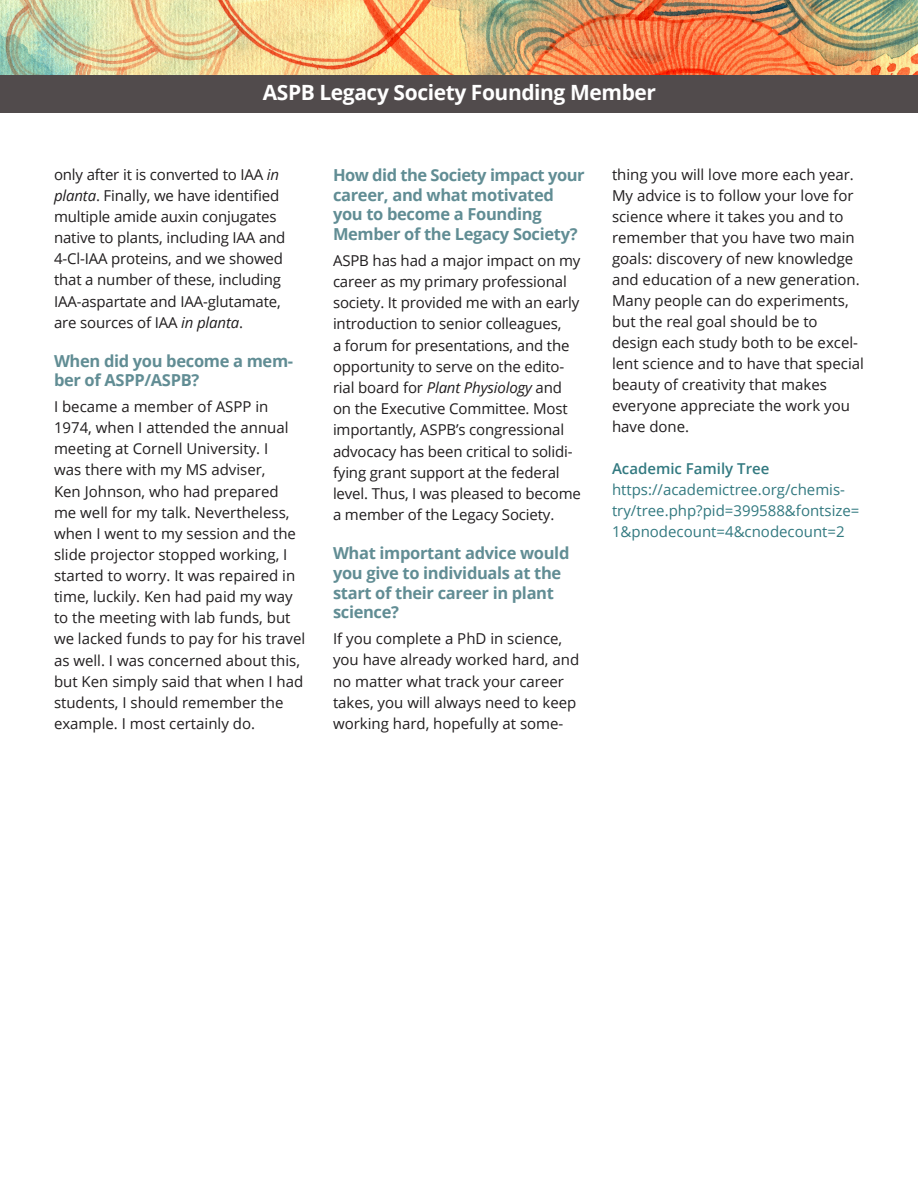
<style>
.page{position:relative;width:918px;height:1188px;background:#fff}
.page>*{position:absolute;margin:0;border:0;box-sizing:border-box;transform-origin:0 0}
.t1{font:700 21px "Open Sans";letter-spacing:-.02em;color:#fff}
.LEGACY_Body_Text_Sub{font:700 16.5px/19.6px "Open Sans";letter-spacing:-.02em;color:#618d94}
.LEGACY_Body_Text_Ind{font:15px/21.1px "Open Sans";color:#201d1e}
.LEGACY_Body_Text_Ind-2{font:15px/21px "Open Sans";color:#327980}
.LEGACY_Body_Text_Ind-3{font:600 15px "Open Sans";color:#327980}
.s1{font-style:italic}
</style>
<div class="page">
<div style="left:0;top:75px;width:918px;height:37px;background:#514b4c"></div>
<img style="left:0;top:0;width:918px;height:75px">
<h1 class="t1" style="left:263px;top:77px;width:395px">ASPB Legacy Society Founding Member</h1>
<p class="LEGACY_Body_Text_Ind" style="left:54px;top:163px;width:233px">only after it is converted to IAA <span class="s1">in planta</span>. Finally, we have identified multiple amide auxin conjugates native to plants, including IAA and 4-Cl-IAA proteins, and we showed that a number of these, including IAA-aspartate and IAA-glutamate, are sources of IAA <span class="s1">in planta</span>.</p>
<p class="LEGACY_Body_Text_Sub" style="left:54px;top:351px;width:241px">When did you become a mem&shy;ber of ASPP/ASPB?</p>
<p class="LEGACY_Body_Text_Ind" style="left:54px;top:396px;width:253px">I became a member of ASPP in<br>1974, when I attended the annual meeting at Cornell University. I<br>was there with my MS adviser,<br>Ken Johnson, who had prepared<br>me well for my talk. Nevertheless, when I went to my session and the slide projector stopped working, I started to worry. It was repaired in time, luckily. Ken had paid my way to the meeting with lab funds, but we lacked funds to pay for his travel as well. I was concerned about this, but Ken simply said that when I had students, I should remember the example. I most certainly do.</p>
<p class="LEGACY_Body_Text_Sub" style="left:333px;top:165px;width:253px">How did the Society impact your career, and what motivated you to become a Founding<br>Member of the Legacy Society?</p>
<p class="LEGACY_Body_Text_Ind" style="left:333px;top:249px;width:250px">ASPB has had a major impact on my career as my primary professional society. It provided me with an early introduction to senior colleagues,<br>a forum for presentations, and the opportunity to serve on the edito&shy;rial board for <span class="s1">Plant Physiology</span> and on the Executive Committee. Most importantly, ASPB’s congressional advocacy has been critical to solidi&shy;fying grant support at the federal level. Thus, I was pleased to become a member of the Legacy Society.</p>
<p class="LEGACY_Body_Text_Sub" style="left:333px;top:543px;width:238px">What important advice would you give to individuals at the start of their career in plant science?</p>
<p class="LEGACY_Body_Text_Ind" style="left:333px;top:628px;width:248px">If you complete a PhD in science, you have already worked hard, and no matter what track your career takes, you will always need to keep working hard, hopefully at some-</p>
<p class="LEGACY_Body_Text_Ind" style="left:612px;top:163px;width:253px">thing you will love more each year.<br>My advice is to follow your love for science where it takes you and to remember that you have two main goals: discovery of new knowledge and education of a new generation.<br>Many people can do experiments, but the real goal should be to design each study both to be excel&shy;lent science and to have that special beauty of creativity that makes everyone appreciate the work you have done.</p>
<p class="LEGACY_Body_Text_Ind-3" style="left:612px;top:458px;width:159px">Academic Family Tree</p>
<p class="LEGACY_Body_Text_Ind-2" style="left:612px;top:478px;width:249px">https://academictree.org/chemis&shy;try/tree.php?pid=399588&amp;fontsize=<br>1&amp;pnodecount=4&amp;cnodecount=2</p>
</div>
